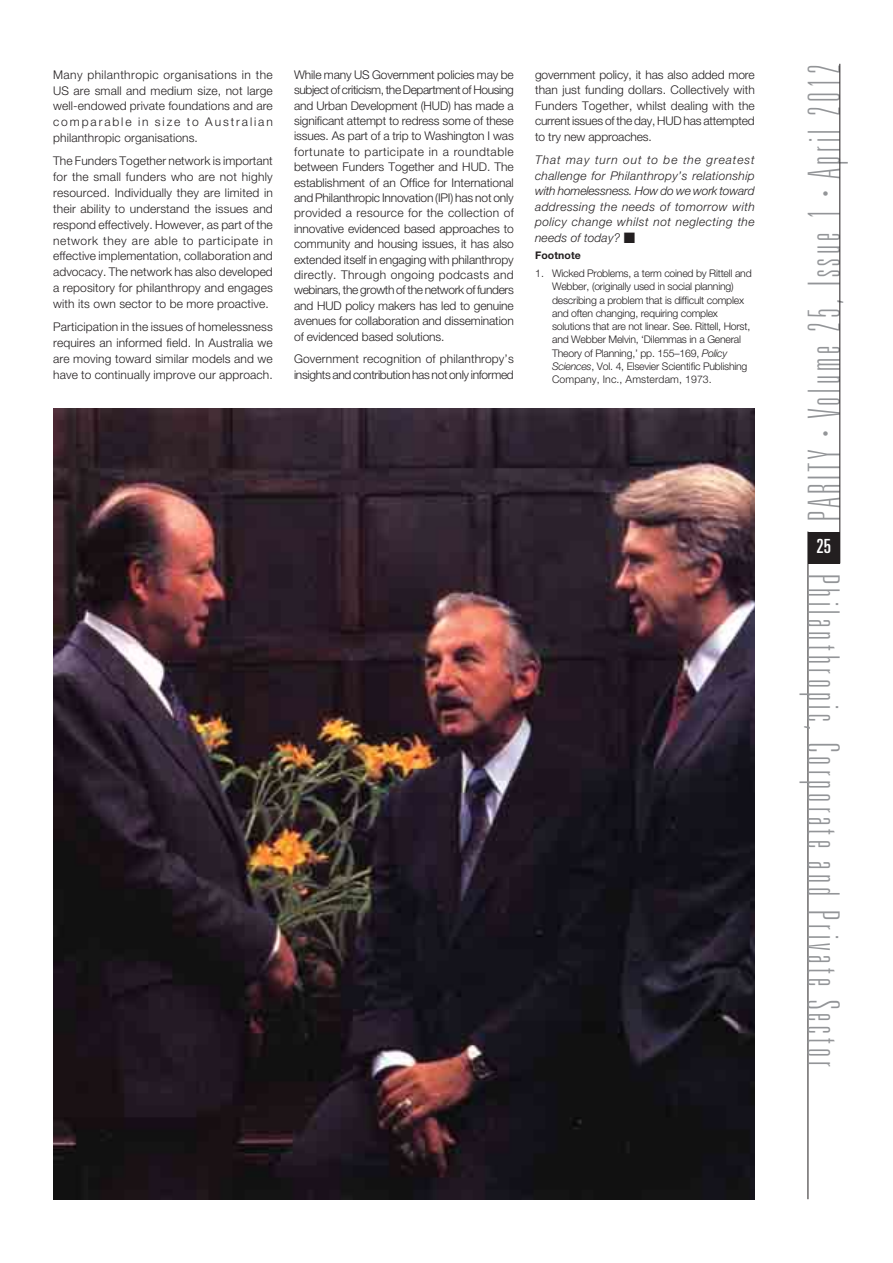
<style>
.page{position:relative;width:893px;height:1263px;background:#fff}
.page>*{position:absolute;margin:0;border:0;box-sizing:border-box;transform-origin:0 0}
.t1{font:100 ultra-condensed 44.25px "Univers";letter-spacing:.1em;color:#939598}
.t2{font:ultra-condensed 19.5px "Univers";color:#fff}
.t3{font:300 12px/15.5px "Helvetica Neue LT Pro";letter-spacing:.01em;color:#231f20;text-align:justify}
.t4{font:italic 300 12px/15.6px "Helvetica Neue LT Pro";letter-spacing:.035em;color:#231f20;text-align:justify}
.t5{font:300 12px/15.5px "Helvetica Neue LT Pro";letter-spacing:-.03em;color:#231f20}
.t6{font:300 10.5px/13.4px "Helvetica Neue LT Pro";letter-spacing:-.02em;color:#231f20}
.t7{font:700 10.5px "Helvetica Neue";letter-spacing:.01em;color:#231f20}
.s1{font-family:"Helvetica Neue";font-style:italic}
</style>
<div class="page">
<hr style="left:808px;top:531px;width:1px;height:668px;background:#231f20">
<hr style="left:840px;top:64px;width:1px;height:499px;background:#231f20">
<div style="left:808px;top:531px;width:32px;height:32px;background:#231f20"></div>
<img style="left:53px;top:409px;width:702px;height:790px">
<p class="t3" style="left:53px;top:68px;width:221px;line-height:15.9px">Many philanthropic organisations in the US are small and medium size, not large well-endowed private foundations and are comparable in size to Australian philanthropic organisations.</p>
<p class="t3" style="left:53px;top:154px;width:221px;line-height:15.9px">The Funders Together network is important for the small funders who are not highly resourced. Individually they are limited in their ability to understand the issues and respond effectively. However, as part of the network they are able to participate in effective implementation, collaboration and advocacy. The network has also developed a repository for philanthropy and engages with its own sector to be more proactive.</p>
<p class="t3" style="left:53px;top:320px;width:221px;line-height:15.9px">Participation in the issues of homelessness requires an informed field. In Australia we are moving toward similar models and we have to continually improve our approach.</p>
<p class="t3" style="left:294px;top:68px;width:221px">While many US Government policies may be subject of criticism, the Department of Housing and Urban Development (HUD) has made a significant attempt to redress some of these issues. As part of a trip to Washington I was fortunate to participate in a roundtable between Funders Together and HUD. The establishment of an Office for International and Philanthropic Innovation (IPI) has not only provided a resource for the collection of innovative evidenced based approaches to community and housing issues, it has also extended itself in engaging with philanthropy directly. Through ongoing podcasts and webinars, the growth of the network of funders and HUD policy makers has led to genuine avenues for collaboration and dissemination of evidenced based solutions.</p>
<p class="t5" style="left:294px;top:353px;width:221px">Government recognition of philanthropy’s insights and contribution has not only informed</p>
<p class="t3" style="left:535px;top:68px;width:221px">government policy, it has also added more than just funding dollars. Collectively with Funders Together, whilst dealing with the current issues of the day, HUD has attempted to try new approaches.</p>
<p class="t4" style="left:535px;top:153px;width:221px">That may turn out to be the greatest challenge for Philanthropy’s relationship with homelessness. How do we work toward addressing the needs of tomorrow with policy change whilst not neglecting the needs of today? ■</p>
<p class="t7" style="left:535px;top:252px;width:47px">Footnote</p>
<p class="t6" style="left:552px;top:268px;width:201px;text-indent:-17px">1. Wicked Problems, a term coined by Rittell and Webber, (originally used in social planning) describing a problem that is difficult complex and often changing, requiring complex solutions that are not linear. See. Rittell, Horst, and Webber Melvin, ‘Dilemmas in a General Theory of Planning,’ pp. 155–169, <span class="s1">Policy Sciences</span>, Vol. 4, Elsevier Scientific Publishing Company, Inc., Amsterdam, 1973.</p>
<h1 class="t1" style="left:808px;top:521px;width:459px;rotate:-90deg">PARITY · Volume 25, Issue 1 · April 2012</h1>
<h2 class="t2" style="left:817px;top:539px;width:16px">25</h2>
<h1 class="t1" style="left:840px;top:574px;width:494px;rotate:90deg">Philanthropic, Corporate and Private Sector</h1>
</div>
